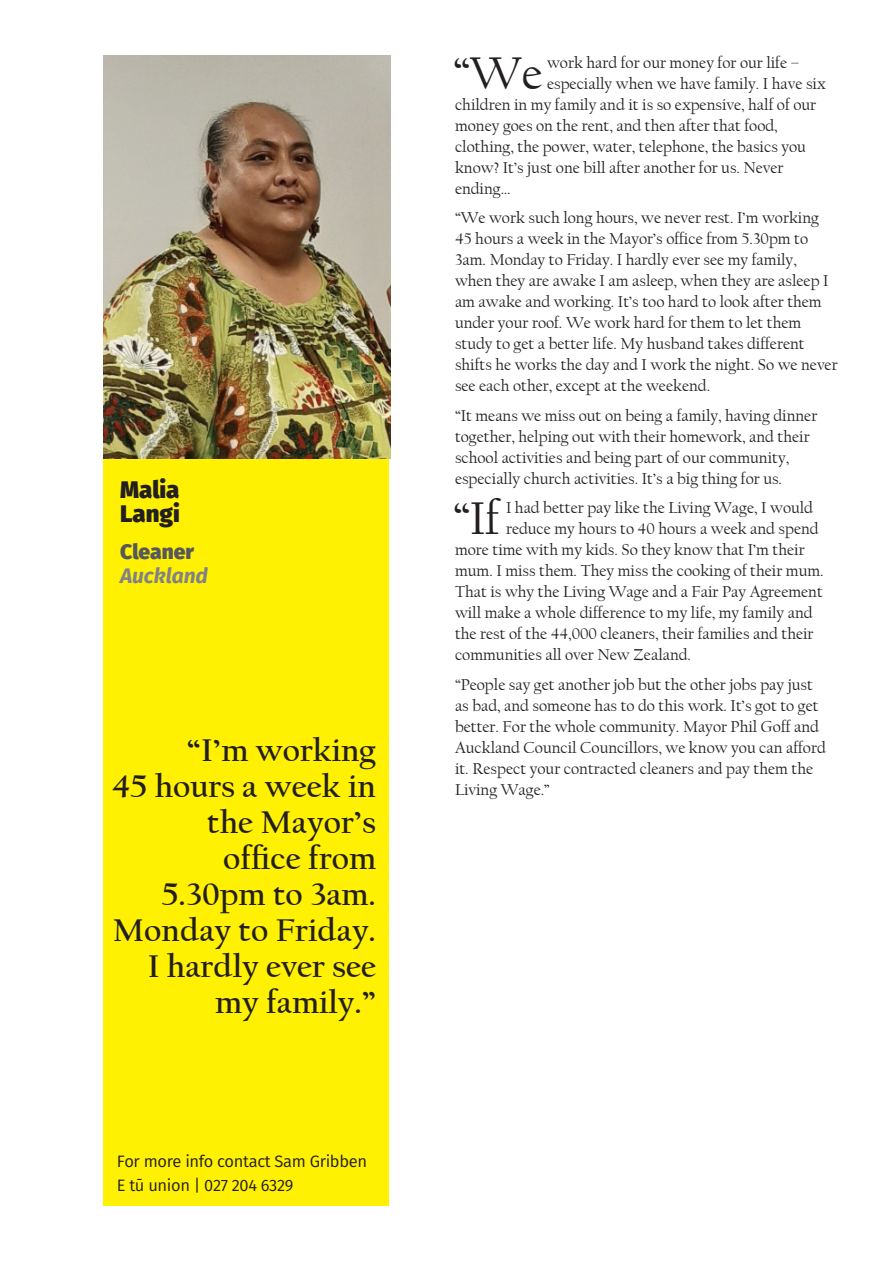
<style>
.page{position:relative;width:893px;height:1263px;background:#fff}
.page>*{position:absolute;margin:0;border:0;box-sizing:border-box;transform-origin:0 0}
.t1{font:48.15px "Californian FB";color:#231f20}
.t2{font:700 33px/36px "Californian FB";color:#231f20;text-align:right}
.t3{font:800 24px/24px "Fira Sans";color:#231f20}
.t4{font:italic 700 21px "Fira Sans";color:#808285}
.t5{font:800 21px "Fira Sans";color:#57585a}
.t6{font:16.5px/21px "Californian FB";color:#231f20}
.t7{font:16.5px/24px "Fira Sans";letter-spacing:-.02em;color:#231f20}
</style>
<div class="page">
<div style="left:103px;top:55px;width:286px;height:1151px;background:#fff101"></div>
<img style="left:103px;top:55px;width:287px;height:404px">
<h3 class="t3" style="left:120px;top:478px;width:61px">Malia<br>Langi</h3>
<p class="t5" style="left:120px;top:537px;width:75px">Cleaner</p>
<p class="t4" style="left:120px;top:561px;width:89px">Auckland</p>
<h2 class="t2" style="left:112px;top:733px;width:265px">“I’m working<br>45 hours a week in the Mayor’s<br>office from<br>5.30pm to 3am.<br>Monday to Friday.<br>I hardly ever see my family.”</h2>
<p class="t7" style="left:117px;top:1149px;width:252px">For more info contact Sam Gribben<br>E tū union | 027 204 6329</p>
<h1 class="t1" style="left:453px;top:46px;width:91px">“We</h1>
<p class="t6" style="left:547px;top:52px;width:253px">work hard for our money for our life –</p>
<p class="t6" style="left:547px;top:73px;width:280px">especially when we have family. I have six</p>
<p class="t6" style="left:455px;top:94px;width:363px">children in my family and it is so expensive, half of our</p>
<p class="t6" style="left:455px;top:115px;width:324px">money goes on the rent, and then after that food,</p>
<p class="t6" style="left:455px;top:136px;width:352px">clothing, the power, water, telephone, the basics you</p>
<p class="t6" style="left:455px;top:157px;width:330px">know? It’s just one bill after another for us. Never</p>
<p class="t6" style="left:455px;top:178px;width:57px">ending…</p>
<p class="t6" style="left:455px;top:207px;width:384px">“We work such long hours, we never rest. I’m working 45 hours a week in the Mayor’s office from 5.30pm to 3am. Monday to Friday. I hardly ever see my family, when they are awake I am asleep, when they are asleep I am awake and working. It’s too hard to look after them under your roof. We work hard for them to let them study to get a better life. My husband takes different shifts he works the day and I work the night. So we never see each other, except at the weekend.</p>
<p class="t6" style="left:455px;top:405px;width:364px">“It means we miss out on being a family, having dinner together, helping out with their homework, and their school activities and being part of our community, especially church activities. It’s a big thing for us.</p>
<h1 class="t1" style="left:453px;top:492px;width:48px">“If</h1>
<p class="t6" style="left:506px;top:497px;width:309px">I had better pay like the Living Wage, I would</p>
<p class="t6" style="left:506px;top:518px;width:314px">reduce my hours to 40 hours a week and spend</p>
<p class="t6" style="left:455px;top:539px;width:351px">more time with my kids. So they know that I’m their</p>
<p class="t6" style="left:455px;top:560px;width:370px">mum. I miss them. They miss the cooking of their mum.</p>
<p class="t6" style="left:455px;top:581px;width:369px">That is why the Living Wage and a Fair Pay Agreement</p>
<p class="t6" style="left:455px;top:602px;width:359px">will make a whole difference to my life, my family and</p>
<p class="t6" style="left:455px;top:623px;width:360px">the rest of the 44,000 cleaners, their families and their</p>
<p class="t6" style="left:455px;top:644px;width:238px">communities all over New Zealand.</p>
<p class="t6" style="left:455px;top:674px;width:372px">“People say get another job but the other jobs pay just as bad, and someone has to do this work. It’s got to get better. For the whole community. Mayor Phil Goff and Auckland Council Councillors, we know you can afford it. Respect your contracted cleaners and pay them the Living Wage.”</p>
</div>
